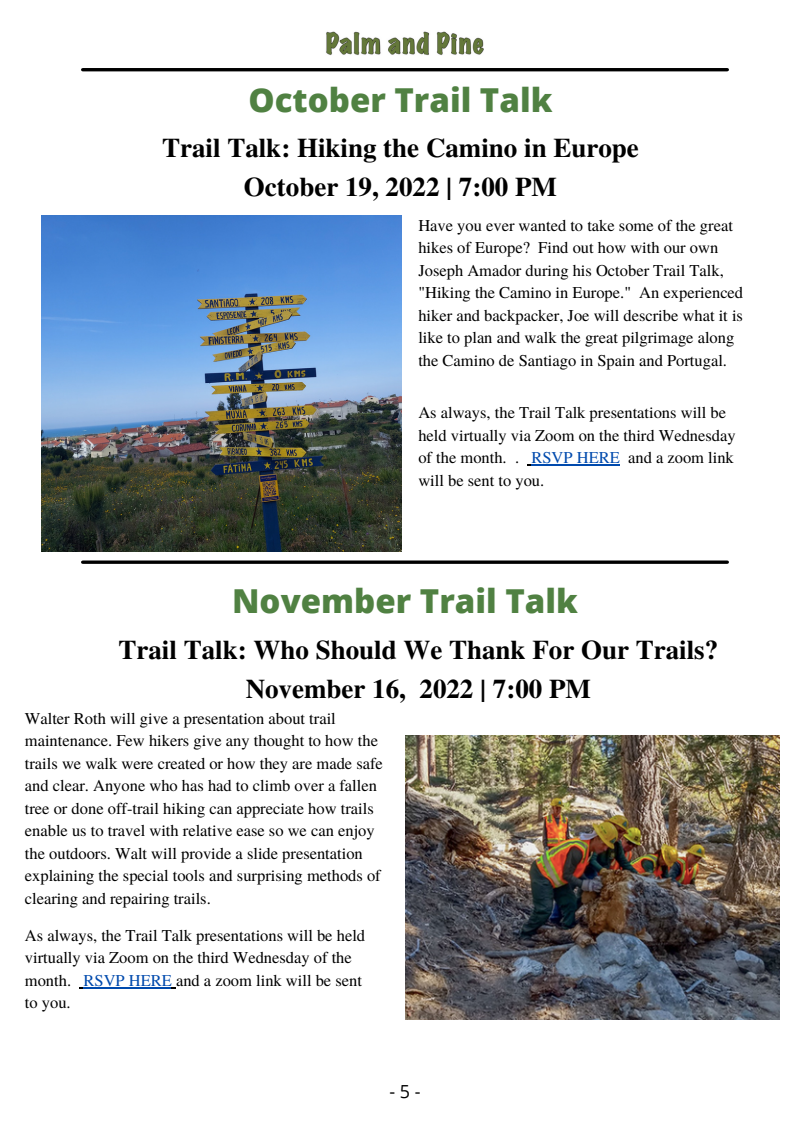
<style>
.page{position:relative;width:810px;height:1121px;background:#fff}
.page>*{position:absolute;margin:0;border:0;box-sizing:border-box;transform-origin:0 0}
.t1{font:800 33px "Open Sans";color:#508142}
.t2{font:700 27px/38.2px "Te X Gyre Termes";color:#000;text-align:center}
.t3{font:18px "Open Sans";color:#000}
.t4{font:16.5px/22.5px "Te X Gyre Termes";color:#000}
.s1{color:#004aad}
</style>
<div class="page">
<hr style="left:83px;top:68px;width:644px;height:3px;background:#000">
<img style="left:326px;top:31px;width:157px;height:24px">
<svg style="left:83px;top:560px;width:644px;height:4px;background:#272727"></svg>
<img style="left:42px;top:215px;width:360px;height:337px">
<img style="left:405px;top:735px;width:375px;height:284px">
<hr style="left:84px;top:987px;width:88px;height:1px;background:#004aad">
<hr style="left:531px;top:464px;width:89px;height:1px;background:#004aad">
<h1 class="t1" style="left:249px;top:76px;width:305px">October Trail Talk</h1>
<h2 class="t2" style="left:162px;top:128px;width:478px">Trail Talk: Hiking the Camino in Europe<br>October 19, 2022 | 7:00 PM</h2>
<p class="t4" style="left:418px;top:213px;width:326px">Have you ever wanted to take some of the great hikes of Europe? Find out how with our own Joseph Amador during his October Trail Talk, "Hiking the Camino in Europe." An experienced hiker and backpacker, Joe will describe what it is like to plan and walk the great pilgrimage along the Camino de Santiago in Spain and Portugal.</p>
<p class="t4" style="left:418px;top:401px;width:319px">As always, the Trail Talk presentations will be held virtually via Zoom on the third Wednesday of the month. . <span class="s1">RSVP HERE</span> and a zoom link will be sent to you.</p>
<h1 class="t1" style="left:232px;top:578px;width:347px">November Trail Talk</h1>
<h2 class="t2" style="left:119px;top:629px;width:601px">Trail Talk: Who Should We Thank For Our Trails?<br>November 16, 2022 | 7:00 PM</h2>
<p class="t4" style="left:25px;top:706px;width:360px">Walter Roth will give a presentation about trail maintenance. Few hikers give any thought to how the trails we walk were created or how they are made safe and clear. Anyone who has had to climb over a fallen tree or done off-trail hiking can appreciate how trails enable us to travel with relative ease so we can enjoy the outdoors. Walt will provide a slide presentation explaining the special tools and surprising methods of clearing and repairing trails.</p>
<p class="t4" style="left:25px;top:923px;width:342px">As always, the Trail Talk presentations will be held virtually via Zoom on the third Wednesday of the month. <span class="s1">RSVP HERE</span> and a zoom link will be sent to you.</p>
<p class="t3" style="left:389px;top:1078px;width:33px">- 5 -</p>
</div>
